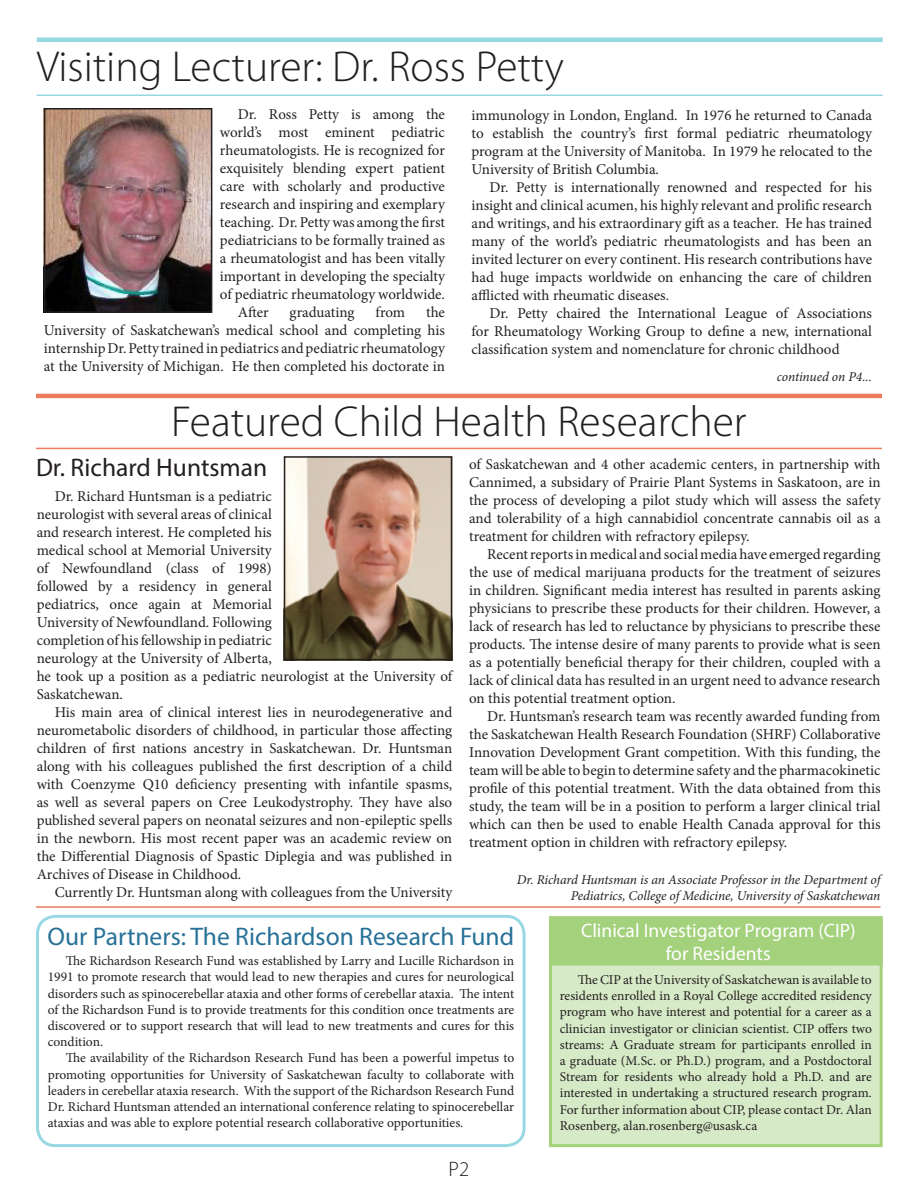
<style>
.page{position:relative;width:918px;height:1188px;background:#fff}
.page>*{position:absolute;margin:0;border:0;box-sizing:border-box;transform-origin:0 0}
.t1{font:300 43.5px "Myriad Pro";color:#231f20}
.t2{font:25.5px "Myriad Pro";color:#277198}
.t3{font:25.5px "Myriad Pro";color:#231f20}
.t4{font:300 21px "Myriad Pro";color:#231f20}
.t5{font:19.5px/23.4px "Myriad Pro";color:#fff;text-align:center}
.t6{font:15px/18px "Minion Pro";color:#231f20;text-align:justify}
.t7{font:13.5px/16.2px "Minion Pro";color:#231f20;text-align:justify}
.t8{font:italic 13.5px/16.2px "Minion Pro";letter-spacing:-.01em;color:#231f20;text-align:right}
</style>
<div class="page">
<hr style="left:36px;top:394px;width:846px;height:4px;background:#eb7c5e">
<hr style="left:36px;top:448px;width:846px;height:1px;background:#eb7c5e">
<hr style="left:36px;top:906px;width:844px;height:2px;background:#eb7c5e">
<hr style="left:37px;top:38px;width:846px;height:4px;background:#97d8e3">
<hr style="left:37px;top:94px;width:846px;height:2px;background:#97d8e3">
<div style="left:36px;top:915px;width:490px;height:232px;border:3px solid #97d8e3;border-radius:18px"></div>
<div style="left:549px;top:916px;width:334px;height:231px;background:#d7eac7;border:3px solid #a4d17c"></div>
<div style="left:549px;top:916px;width:334px;height:50px;background:#a4d17c;border:3px solid #a4d17c"></div>
<img style="left:47px;top:111px;width:162px;height:199px">
<img style="left:287px;top:459px;width:162px;height:198px">
<div style="left:44px;top:108px;width:168px;height:205px;border:2px solid #231f20"></div>
<div style="left:284px;top:456px;width:168px;height:204px;border:2px solid #231f20"></div>
<p class="t1" style="left:37px;top:43px;width:529px">Visiting Lecturer: Dr. Ross Petty</p>
<p class="t6" style="left:220px;top:105px;width:227px;text-indent:18px">Dr. Ross Petty is among the world’s most eminent pediatric rheumatologists. He is recognized for exquisitely blending expert patient care with scholarly and productive research and inspiring and exemplary teaching. Dr. Petty was among the first pediatricians to be formally trained as a rheumatologist and has been vitally important in developing the specialty of pediatric rheumatology worldwide.</p>
<p class="t6" style="left:238px;top:303px;width:32px">After</p>
<p class="t6" style="left:290px;top:303px;width:67px">graduating</p>
<p class="t6" style="left:375px;top:303px;width:31px">from</p>
<p class="t6" style="left:44px;top:303px;width:403px;text-indent:382px">the University of Saskatchewan’s medical school and completing his internship Dr. Petty trained in pediatrics and pediatric rheumatology at the University of Michigan. He then completed his doctorate in</p>
<p class="t6" style="left:472px;top:106px;width:402px">immunology in London, England. In 1976 he returned to Canada to establish the country’s first formal pediatric rheumatology program at the University of Manitoba. In 1979 he relocated to the University of British Columbia.</p>
<p class="t6" style="left:472px;top:178px;width:402px;text-indent:18px">Dr. Petty is internationally renowned and respected for his insight and clinical acumen, his highly relevant and prolific research and writings, and his extraordinary gift as a teacher. He has trained many of the world’s pediatric rheumatologists and has been an invited lecturer on every continent. His research contributions have had huge impacts worldwide on enhancing the care of children afflicted with rheumatic diseases.</p>
<p class="t6" style="left:472px;top:304px;width:402px;text-indent:18px">Dr. Petty chaired the International League of Associations for Rheumatology Working Group to define a new, international classification system and nomenclature for chronic childhood</p>
<p class="t8" style="left:777px;top:369px;width:96px">continued on P4...</p>
<p class="t1" style="left:171px;top:398px;width:577px">Featured Child Health Researcher</p>
<p class="t3" style="left:36px;top:452px;width:233px">Dr. Richard Huntsman</p>
<p class="t6" style="left:37px;top:487px;width:417px;text-align:left;text-indent:18px">Dr. Richard Huntsman is a pediatric<br>neurologist with several areas of clinical<br>and research interest. He completed his<br>medical school at Memorial University<br>of Newfoundland (class of 1998)<br>followed by a residency in general<br>pediatrics, once again at Memorial<br>University of Newfoundland. Following<br>completion of his fellowship in pediatric<br>neurology at the University of Alberta,<br>he took up a position as a pediatric neurologist at the University of Saskatchewan.</p>
<p class="t6" style="left:37px;top:703px;width:417px;text-indent:18px">His main area of clinical interest lies in neurodegenerative and neurometabolic disorders of childhood, in particular those affecting children of first nations ancestry in Saskatchewan. Dr. Huntsman along with his colleagues published the first description of a child with Coenzyme Q10 deficiency presenting with infantile spasms, as well as several papers on Cree Leukodystrophy. They have also published several papers on neonatal seizures and non-epileptic spells in the newborn. His most recent paper was an academic review on the Differential Diagnosis of Spastic Diplegia and was published in Archives of Disease in Childhood.</p>
<p class="t6" style="left:55px;top:883px;width:399px">Currently Dr. Huntsman along with colleagues from the University</p>
<p class="t6" style="left:469px;top:456px;width:413px">of Saskatchewan and 4 other academic centers, in partnership with Cannimed, a subsidary of Prairie Plant Systems in Saskatoon, are in the process of developing a pilot study which will assess the safety and tolerability of a high cannabidiol concentrate cannabis oil as a treatment for children with refractory epilepsy.</p>
<p class="t6" style="left:469px;top:546px;width:413px;text-indent:18px">Recent reports in medical and social media have emerged regarding the use of medical marijuana products for the treatment of seizures in children. Significant media interest has resulted in parents asking physicians to prescribe these products for their children. However, a lack of research has led to reluctance by physicians to prescribe these products. The intense desire of many parents to provide what is seen as a potentially beneficial therapy for their children, coupled with a lack of clinical data has resulted in an urgent need to advance research on this potential treatment option.</p>
<p class="t6" style="left:469px;top:708px;width:413px;text-indent:18px">Dr. Huntsman’s research team was recently awarded funding from the Saskatchewan Health Research Foundation (SHRF) Collaborative Innovation Development Grant competition. With this funding, the team will be able to begin to determine safety and the pharmacokinetic profile of this potential treatment. With the data obtained from this study, the team will be in a position to perform a larger clinical trial which can then be used to enable Health Canada approval for this treatment option in children with refractory epilepsy.</p>
<p class="t8" style="left:517px;top:871px;width:365px">Dr. Richard Huntsman is an Associate Professor in the Department of<br>Pediatrics, College of Medicine, University of Saskatchewan</p>
<p class="t5" style="left:581px;top:918px;width:276px">Clinical Investigator Program (CIP) for Residents</p>
<p class="t7" style="left:560px;top:972px;width:314px;text-indent:18px">The CIP at the University of Saskatchewan is available to residents enrolled in a Royal College accredited residency program who have interest and potential for a career as a clinician investigator or clinician scientist. CIP offers two streams: A Graduate stream for participants enrolled in a graduate (M.Sc. or Ph.D.) program, and a Postdoctoral Stream for residents who already hold a Ph.D. and are interested in undertaking a structured research program.<br>For further information about CIP, please contact Dr. Alan Rosenberg, alan.rosenberg@usask.ca</p>
<p class="t2" style="left:47px;top:920px;width:468px">Our Partners: The Richardson Research Fund</p>
<p class="t7" style="left:48px;top:953px;width:468px;text-indent:18px">The Richardson Research Fund was established by Larry and Lucille Richardson in 1991 to promote research that would lead to new therapies and cures for neurological disorders such as spinocerebellar ataxia and other forms of cerebellar ataxia. The intent of the Richardson Fund is to provide treatments for this condition once treatments are discovered or to support research that will lead to new treatments and cures for this condition.</p>
<p class="t7" style="left:48px;top:1050px;width:468px;text-indent:18px">The availability of the Richardson Research Fund has been a powerful impetus to promoting opportunities for University of Saskatchewan faculty to collaborate with leaders in cerebellar ataxia research. With the support of the Richardson Research Fund Dr. Richard Huntsman attended an international conference relating to spinocerebellar ataxias and was able to explore potential research collaborative opportunities.</p>
<p class="t4" style="left:448px;top:1158px;width:22px">P2</p>
</div>
